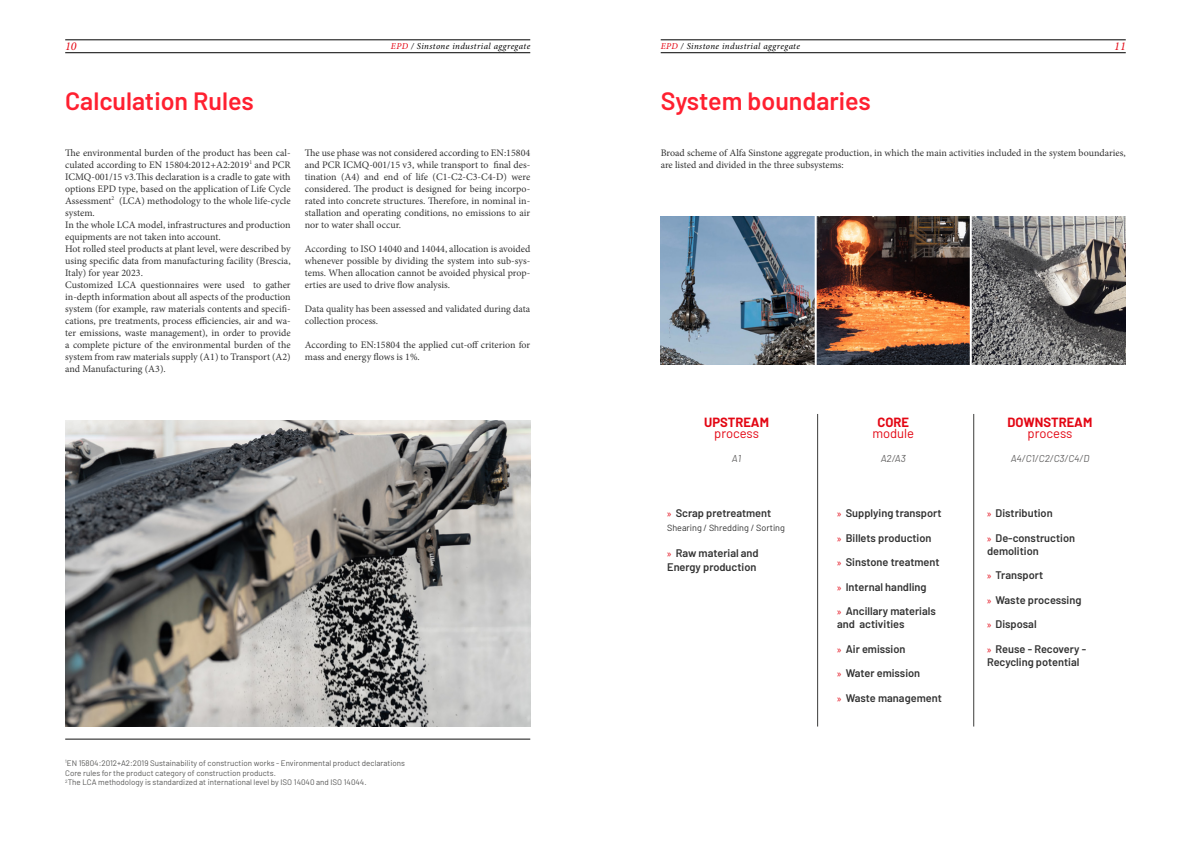
<style>
.page{position:relative;width:1191px;height:842px;background:#fff}
.page>*{position:absolute;margin:0;border:0;box-sizing:border-box;transform-origin:0 0}
.t1{font:600 25px "Barlow";color:#ff2030}
.t2{font:700 13px "Barlow";color:#e30613}
.t3{font:13px "Barlow";letter-spacing:-.005em;color:#e30613}
.t4{font:italic 12px "Minion Pro";color:#e30512}
.t5{font:600 11px/13.2px "Barlow";color:#333}
.t6{font:10px/12px "Minion Pro";color:#333}
.t7{font:italic 10px "Barlow";color:#646363}
.t8{font:italic 9px "Minion Pro";letter-spacing:.04em;color:#000}
.t9{font:9px "Barlow";color:#333}
.t10{font:8px/9.6px "Barlow";color:#575756}
.s1{color:#e30512}
.s2{font-family:"Myriad Pro";font-weight:400;font-size:10px;color:#e30613}
</style>
<div class="page">
<hr style="left:65px;top:53px;width:465px;height:1px;background:#000">
<hr style="left:65px;top:40px;width:465px;height:1px;background:#000">
<hr style="left:660px;top:53px;width:465px;height:1px;background:#000">
<hr style="left:660px;top:40px;width:465px;height:1px;background:#000">
<img style="left:65px;top:420px;width:465px;height:306px">
<hr style="left:65px;top:739px;width:465px;height:1px;background:#121212">
<img style="left:660px;top:216px;width:154px;height:148px">
<img style="left:816px;top:216px;width:153px;height:148px">
<svg style="left:971px;top:216px;width:154px;height:148px;background:#787675"></svg>
<hr style="left:817px;top:414px;width:1px;height:312px;background:#3c3c3b">
<hr style="left:973px;top:414px;width:1px;height:312px;background:#3c3c3b">
<p class="t4" style="left:65px;top:38px;width:13px">10</p>
<p class="t8" style="left:391px;top:40px;width:141px"><span class="s1">EPD</span> / Sinstone industrial aggregate</p>
<p class="t8" style="left:660px;top:40px;width:141px"><span class="s1">EPD</span> / Sinstone industrial aggregate</p>
<p class="t4" style="left:1114px;top:38px;width:13px">11</p>
<h1 class="t1" style="left:65px;top:83px;width:190px">Calculation Rules</h1>
<h1 class="t1" style="left:660px;top:83px;width:212px">System boundaries</h1>
<p class="t6" style="left:65px;top:147px;width:227px">The environmental burden of the product has been cal&shy;culated according to EN 15804:2012+A2:2019<sup>1</sup> and PCR ICMQ-001/15 v3.This declaration is a cradle to gate with options EPD type, based on the application of Life Cycle Assessment<sup>2</sup> (LCA) methodology to the whole life-cycle system.<br>In the whole LCA model, infrastructures and production equipments are not taken into account.<br>Hot rolled steel products at plant level, were described by using specific data from manufacturing facility (Brescia, Italy) for year 2023.<br>Customized LCA questionnaires were used to gather in-depth information about all aspects of the production system (for example, raw materials contents and specifi&shy;cations, pre treatments, process efficiencies, air and wa&shy;ter emissions, waste management), in order to provide a complete picture of the environmental burden of the system from raw materials supply (A1) to Transport (A2) and Manufacturing (A3).</p>
<p class="t6" style="left:305px;top:147px;width:227px;text-align:justify">The use phase was not considered according to EN:15804 and PCR ICMQ-001/15 v3, while transport to final des&shy;tination (A4) and end of life (C1-C2-C3-C4-D) were considered. The product is designed for being incorpo&shy;rated into concrete structures. Therefore, in nominal in&shy;stallation and operating conditions, no emissions to air nor to water shall occur.</p>
<p class="t6" style="left:660px;top:147px;width:466px">Broad scheme of Alfa Sinstone aggregate production, in which the main activities included in the system boundaries, are listed and divided in the three subsystems:</p>
<p class="t6" style="left:305px;top:243px;width:227px;text-align:justify">According to ISO 14040 and 14044, allocation is avoided whenever possible by dividing the system into sub-sys&shy;tems. When allocation cannot be avoided physical prop&shy;erties are used to drive flow analysis.</p>
<p class="t6" style="left:305px;top:303px;width:227px">Data quality has been assessed and validated during data collection process.</p>
<p class="t6" style="left:305px;top:339px;width:227px">According to EN:15804 the applied cut-off criterion for mass and energy flows is 1%.</p>
<p class="t10" style="left:65px;top:758px;width:341px"><sup>1</sup>EN 15804:2012+A2:2019 Sustainability of construction works - Environmental product declarations<br>Core rules for the product category of construction products.<br><sup>2</sup>The LCA methodology is standardized at international level by ISO 14040 and ISO 14044.</p>
<h2 class="t2" style="left:704px;top:413px;width:66px">UPSTREAM</h2>
<h2 class="t3" style="left:714px;top:424px;width:46px">process</h2>
<h2 class="t2" style="left:877px;top:413px;width:33px">CORE</h2>
<h2 class="t3" style="left:872px;top:424px;width:43px">module</h2>
<h2 class="t2" style="left:1007px;top:413px;width:86px">DOWNSTREAM</h2>
<h2 class="t3" style="left:1027px;top:424px;width:46px">process</h2>
<p class="t7" style="left:732px;top:451px;width:11px">A1</p>
<p class="t7" style="left:880px;top:451px;width:27px">A2/A3</p>
<p class="t7" style="left:1010px;top:451px;width:80px">A4/C1/C2/C3/C4/D</p>
<p class="t5" style="left:667px;top:505px;width:106px"><span class="s2">»</span> Scrap pretreatment</p>
<p class="t9" style="left:667px;top:521px;width:119px">Shearing / Shredding / Sorting</p>
<p class="t5" style="left:667px;top:546px;width:93px"><span class="s2">»</span> Raw material and<br>Energy production</p>
<p class="t5" style="left:837px;top:505px;width:106px"><span class="s2">»</span> Supplying transport</p>
<p class="t5" style="left:837px;top:530px;width:96px"><span class="s2">»</span> Billets production</p>
<p class="t5" style="left:837px;top:555px;width:104px"><span class="s2">»</span> Sinstone treatment</p>
<p class="t5" style="left:837px;top:579px;width:91px"><span class="s2">»</span> Internal handling</p>
<p class="t5" style="left:837px;top:604px;width:100px"><span class="s2">»</span> Ancillary materials and activities</p>
<p class="t5" style="left:837px;top:641px;width:70px"><span class="s2">»</span> Air emission</p>
<p class="t5" style="left:837px;top:666px;width:85px"><span class="s2">»</span> Water emission</p>
<p class="t5" style="left:837px;top:690px;width:106px"><span class="s2">»</span> Waste management</p>
<p class="t5" style="left:987px;top:505px;width:67px"><span class="s2">»</span> Distribution</p>
<p class="t5" style="left:987px;top:530px;width:90px"><span class="s2">»</span> De-construction demolition</p>
<p class="t5" style="left:987px;top:568px;width:58px"><span class="s2">»</span> Transport</p>
<p class="t5" style="left:987px;top:592px;width:96px"><span class="s2">»</span> Waste processing</p>
<p class="t5" style="left:987px;top:617px;width:51px"><span class="s2">»</span> Disposal</p>
<p class="t5" style="left:987px;top:641px;width:101px"><span class="s2">»</span> Reuse - Recovery -<br>Recycling potential</p>
</div>
